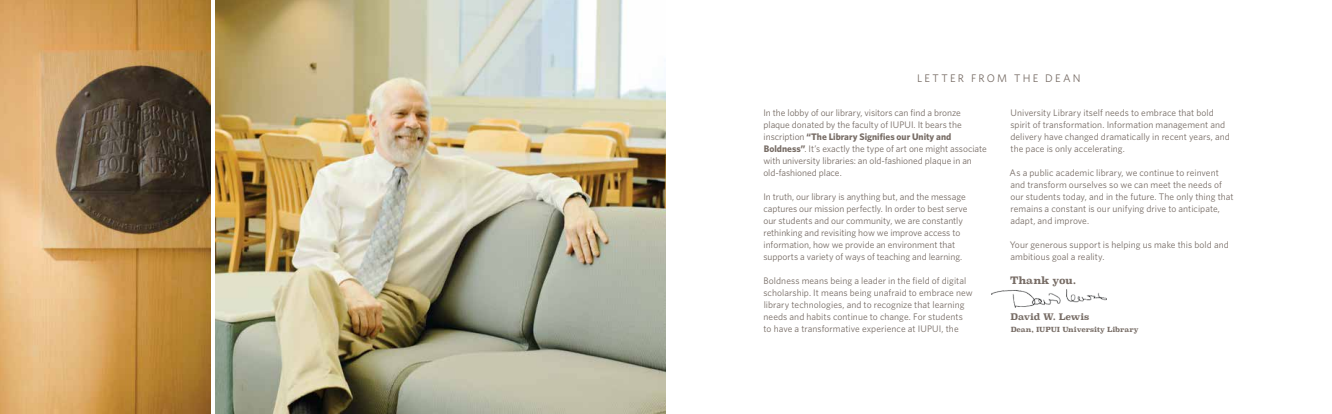
<style>
.page{position:relative;width:1332px;height:414px;background:#fff}
.page>*{position:absolute;margin:0;border:0;box-sizing:border-box;transform-origin:0 0}
.t1{font:11px "Whitney";letter-spacing:.205em;color:#776c65}
.t2{font:700 10px "Superclarendon";letter-spacing:-.015em;color:#776c65}
.t3{font:9.5px/12px "Whitney";color:#776c65}
.t4{font:700 9px "Superclarendon";letter-spacing:-.015em;color:#776c65}
.t5{font:700 7px "Superclarendon";letter-spacing:-.01em;color:#776c65}
.s1{font-weight:700}
</style>
<div class="page">
<img style="left:215px;top:0;width:451px;height:414px">
<img style="left:0;top:0;width:211px;height:414px">
<img style="left:992px;top:289px;width:115px;height:19px">
<p class="t1" style="left:917px;top:71px;width:165px">LETTER FROM THE DEAN</p>
<p class="t3" style="left:763px;top:106px;width:225px">In the lobby of our library, visitors can find a bronze plaque donated by the faculty of IUPUI. It bears the inscription <span class="s1">“The Library Signifies our Unity and Boldness”</span>. It’s exactly the type of art one might associate with university libraries: an old-fashioned plaque in an old-fashioned place.</p>
<p class="t3" style="left:763px;top:190px;width:206px">In truth, our library is anything but, and the message captures our mission perfectly. In order to best serve our students and our community, we are constantly rethinking and revisiting how we improve access to information, how we provide an environment that supports a variety of ways of teaching and learning.</p>
<p class="t3" style="left:763px;top:274px;width:211px">Boldness means being a leader in the field of digital scholarship. It means being unafraid to embrace new library technologies, and to recognize that learning needs and habits continue to change. For students to have a transformative experience at IUPUI, the</p>
<p class="t3" style="left:1010px;top:106px;width:221px">University Library itself needs to embrace that bold spirit of transformation. Information management and delivery have changed dramatically in recent years, and the pace is only accelerating.</p>
<p class="t3" style="left:1010px;top:166px;width:226px">As a public academic library, we continue to reinvent and transform ourselves so we can meet the needs of our students today, and in the future. The only thing that remains a constant is our unifying drive to anticipate, adapt, and improve.</p>
<p class="t3" style="left:1010px;top:238px;width:221px">Your generous support is helping us make this bold and ambitious goal a reality.</p>
<p class="t2" style="left:1010px;top:273px;width:68px">Thank you.</p>
<p class="t4" style="left:1011px;top:310px;width:80px">David W. Lewis</p>
<p class="t5" style="left:1011px;top:324px;width:129px">Dean, IUPUI University Library</p>
</div>
